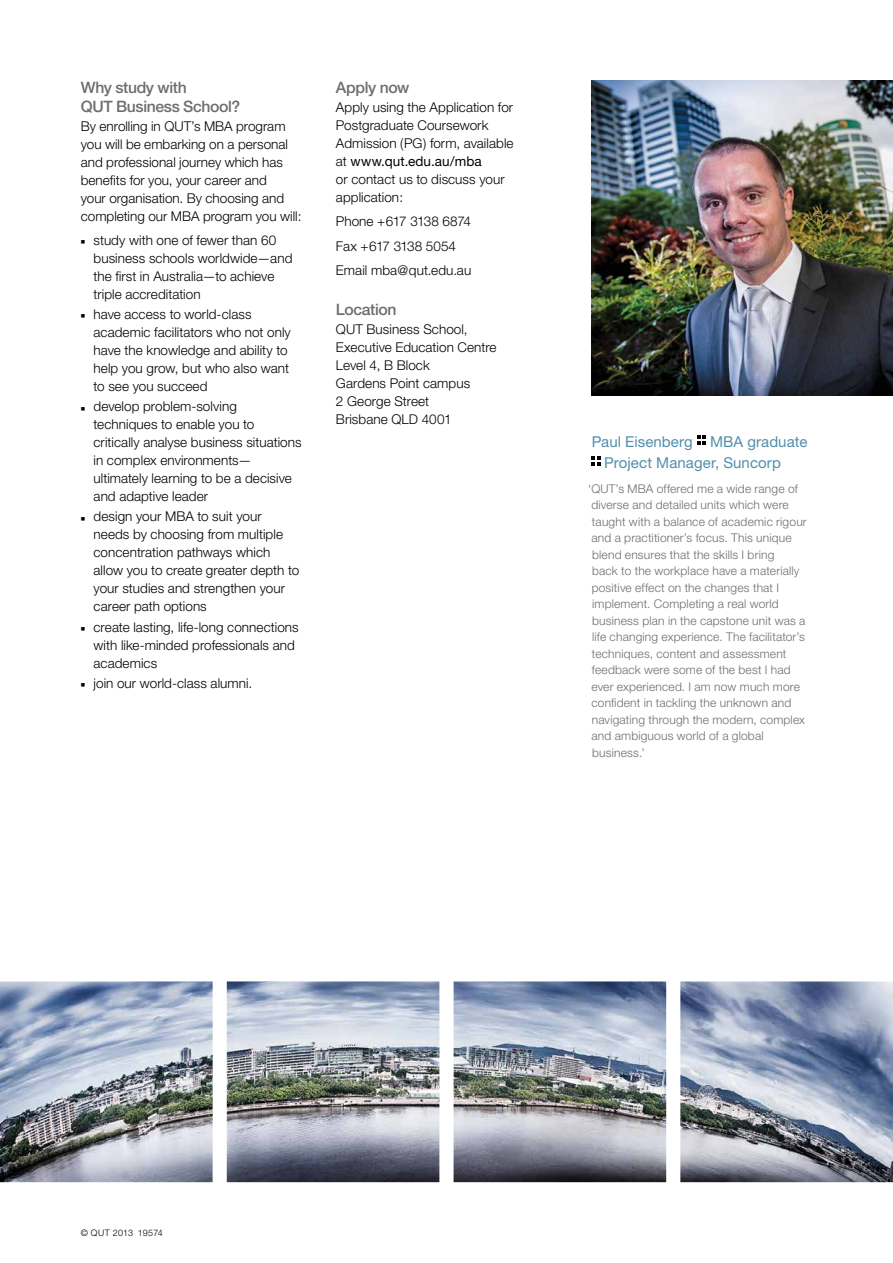
<style>
.page{position:relative;width:893px;height:1263px;background:#fff}
.page>*{position:absolute;margin:0;border:0;box-sizing:border-box;transform-origin:0 0}
.t1{font:500 15.75px/18.8px "Helvetica Neue";letter-spacing:-.025em;color:#6d6e71}
.t2{font:15px/21px "Helvetica Neue";letter-spacing:.005em;color:#538eab}
.t3{font:300 13.5px/18px "Helvetica Neue";letter-spacing:.005em;color:#000}
.t4{font:300 12px/16.5px "Helvetica Neue";letter-spacing:.015em;color:#6d6e71}
.t5{font:300 9px "Helvetica Neue";letter-spacing:.02em;color:#000}
.s1{font-weight:400}
</style>
<div class="page">
<img style="left:0;top:981px;width:893px;height:201px">
<svg style="left:697px;top:436px;width:9px;height:8px"></svg>
<svg style="left:591px;top:457px;width:9px;height:8px"></svg>
<img style="left:591px;top:81px;width:302px;height:314px">
<p class="t1" style="left:81px;top:78px;width:161px">Why study with<br>QUT Business School?</p>
<p class="t3" style="left:81px;top:117px;width:222px">By enrolling in QUT’s MBA program you will be embarking on a personal and professional journey which has benefits for you, your career and<br>your organisation. By choosing and completing our MBA program you will:</p>
<p class="t3" style="left:94px;top:231px;width:200px">study with one of fewer than 60 business schools worldwide—and the first in Australia—to achieve triple accreditation</p>
<p class="t3" style="left:94px;top:305px;width:199px">have access to world-class academic facilitators who not only have the knowledge and ability to help you grow, but who also want to see you succeed</p>
<p class="t3" style="left:94px;top:397px;width:210px">develop problem-solving techniques to enable you to critically analyse business situations in complex environments— ultimately learning to be a decisive and adaptive leader</p>
<p class="t3" style="left:94px;top:507px;width:207px">design your MBA to suit your needs by choosing from multiple concentration pathways which allow you to create greater depth to your studies and strengthen your career path options</p>
<p class="t3" style="left:94px;top:617px;width:207px">create lasting, life-long connections with like-minded professionals and academics</p>
<p class="t3" style="left:94px;top:674px;width:160px">join our world-class alumni.</p>
<p class="t1" style="left:336px;top:78px;width:75px">Apply now</p>
<p class="t3" style="left:336px;top:98px;width:179px">Apply using the Application for<br>Postgraduate Coursework<br>Admission (PG) form, available at <span class="s1">www.qut.edu.au/mba<br></span>or contact us to discuss your application:</p>
<p class="t3" style="left:336px;top:209px;width:137px;line-height:24.5px">Phone +617 3138 6874<br>Fax +617 3138 5054<br>Email mba@qut.edu.au</p>
<p class="t1" style="left:336px;top:300px;width:62px">Location</p>
<p class="t3" style="left:336px;top:320px;width:162px">QUT Business School,<br>Executive Education Centre<br>Level 4, B Block<br>Gardens Point campus<br>2 George Street<br>Brisbane QLD 4001</p>
<p class="t2" style="left:604px;top:431px;width:205px;text-indent:-12px">Paul Eisenberg MBA graduate<br>Project Manager, Suncorp</p>
<p class="t4" style="left:588px;top:480px;width:220px">‘QUT’s MBA offered me a wide range of diverse and detailed units which were taught with a balance of academic rigour and a practitioner’s focus. This unique blend ensures that the skills I bring<br>back to the workplace have a materially positive effect on the changes that I implement. Completing a real world business plan in the capstone unit was a life changing experience. The facilitator’s techniques, content and assessment feedback were some of the best I had ever experienced. I am now much more confident in tackling the unknown and navigating through the modern, complex and ambiguous world of a global business.’</p>
<p class="t5" style="left:81px;top:1227px;width:84px">© QUT 2013 19574</p>
</div>
